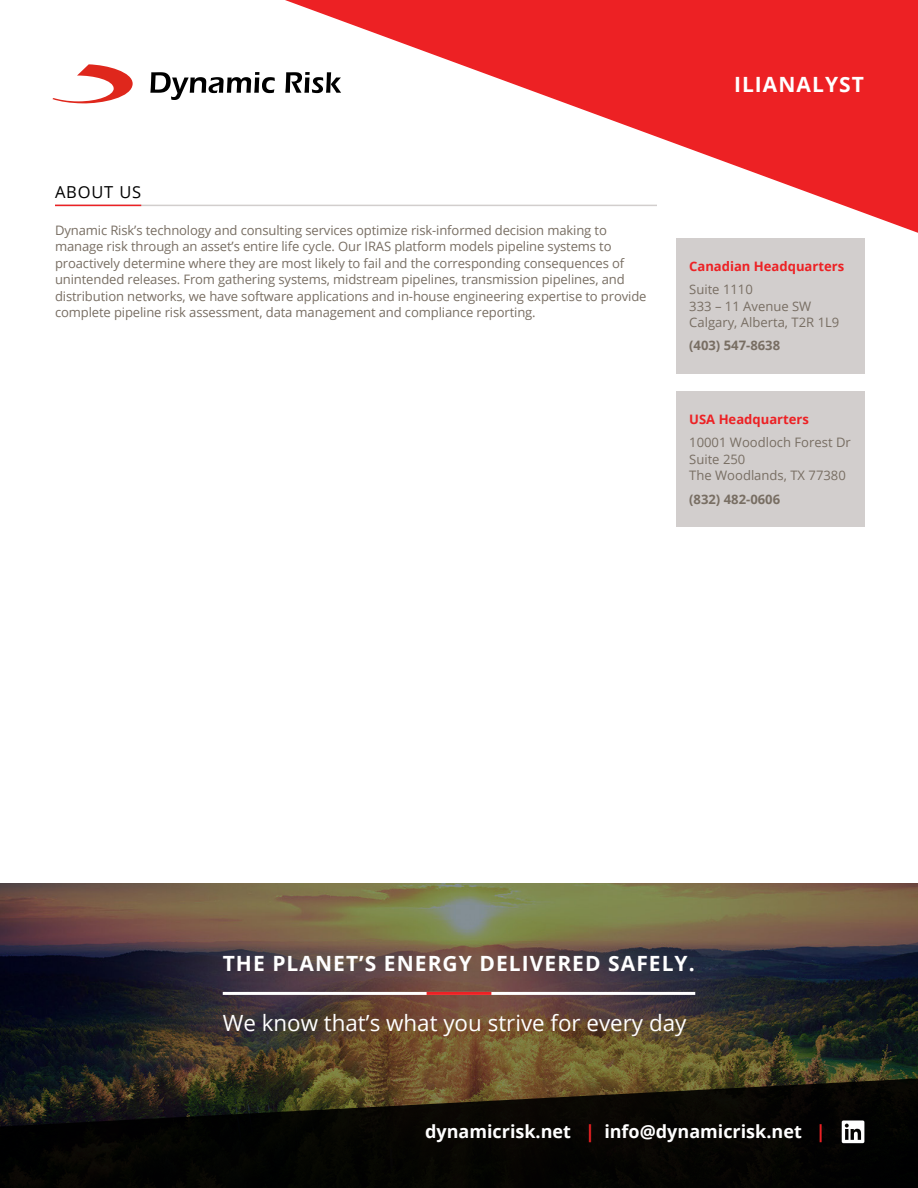
<style>
.page{position:relative;width:918px;height:1188px;background:#fff}
.page>*{position:absolute;margin:0;border:0;box-sizing:border-box;transform-origin:0 0}
.t1{font:22.35px "Open Sans";color:#fff}
.t2{font:700 21px "Open Sans";letter-spacing:.05em;color:#fff}
.t3{font:700 18px "Open Sans";color:#fff}
.t4{font:16.5px "Open Sans";letter-spacing:.05em;color:#000}
.Box{font:13.05px/16.5px "Open Sans";letter-spacing:-.01em;color:#786e63}
.Box-2{font:700 13.05px "Open Sans";color:#ed2124}
.Box-3{font:700 13.05px "Open Sans";color:#786e63}
.s1{color:#ed2124}
</style>
<div class="page">
<img style="left:0;top:883px;width:918px;height:190px">
<hr style="left:223px;top:992px;width:472px;height:3px;background:#fff">
<hr style="left:427px;top:992px;width:64px;height:3px;background:#ed2124">
<svg style="left:248px;top:0;width:670px;height:233px"></svg>
<svg style="left:0;top:1073px;width:918px;height:115px;background:#141209"></svg>
<svg style="left:52px;top:64px;width:81px;height:39px"></svg>
<svg style="left:150px;top:72px;width:125px;height:28px"></svg>
<svg style="left:285px;top:72px;width:56px;height:21px"></svg>
<svg style="left:842px;top:1121px;width:22px;height:22px"></svg>
<div style="left:676px;top:391px;width:189px;height:136px;background:#d2cecd"></div>
<div style="left:676px;top:238px;width:189px;height:135px;background:#d2cecd"></div>
<hr style="left:55px;top:205px;width:602px;height:1px;background:#d2cecd">
<hr style="left:55px;top:205px;width:86px;height:1px;background:#ed2124">
<h2 class="t4" style="left:55px;top:181px;width:88px">ABOUT US</h2>
<p class="Box" style="left:55px;top:221px;width:593px">Dynamic Risk’s technology and consulting services optimize risk-informed decision making to manage risk through an asset’s entire life cycle. Our IRAS platform models pipeline systems to proactively determine where they are most likely to fail and the corresponding consequences of unintended releases. From gathering systems, midstream pipelines, transmission pipelines, and distribution networks, we have software applications and in-house engineering expertise to provide complete pipeline risk assessment, data management and compliance reporting.</p>
<p class="t2" style="left:734px;top:69px;width:131px">ILIANALYST</p>
<p class="Box-2" style="left:689px;top:257px;width:157px">Canadian Headquarters</p>
<p class="Box" style="left:689px;top:281px;width:152px">Suite 1110<br>333 – 11 Avenue SW<br>Calgary, Alberta, T2R 1L9</p>
<p class="Box-3" style="left:689px;top:336px;width:92px">(403) 547-8638</p>
<p class="Box-2" style="left:689px;top:410px;width:121px">USA Headquarters</p>
<p class="Box" style="left:689px;top:434px;width:163px">10001 Woodloch Forest Dr<br>Suite 250<br>The Woodlands, TX 77380</p>
<p class="Box-3" style="left:689px;top:490px;width:92px">(832) 482-0606</p>
<h2 class="t2" style="left:223px;top:949px;width:474px">THE PLANET’S ENERGY DELIVERED SAFELY.</h2>
<h1 class="t1" style="left:223px;top:1008px;width:465px">We know that’s what you strive for every day</h1>
<h3 class="t3" style="left:425px;top:1119px;width:402px">dynamicrisk.net <span class="s1">|</span> info@dynamicrisk.net <span class="s1">|</span></h3>
</div>
